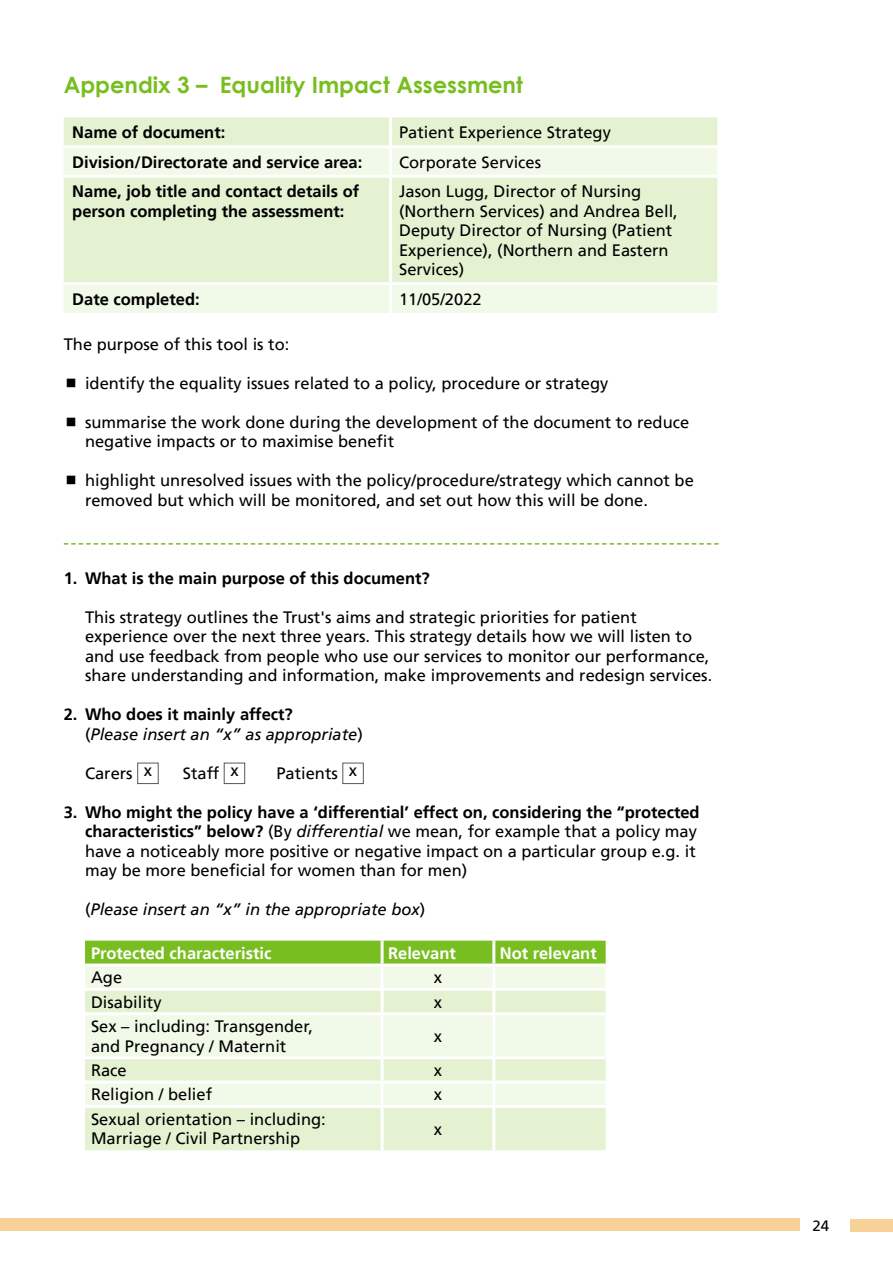
<style>
.page{position:relative;width:893px;height:1263px;background:#fff}
.page>*{position:absolute;margin:0;border:0;box-sizing:border-box;transform-origin:0 0}
.t1{font:700 22.5px "Century Gothic";color:#78be20}
.t2{font:16.5px/19.5px "Frutiger";color:#000}
.t3{font:700 16.5px/19.5px "Frutiger";color:#000}
.t4{font:italic 16.5px/19.5px "Frutiger";color:#000}
.t5{font:700 16.5px "Frutiger";color:#fff}
.t6{font:15px "Frutiger";color:#000}
.s1{font-weight:700;font-style:normal}
.s2{font-style:normal}
.s3{font-weight:700}
.s4{font-style:italic}
</style>
<div class="page">
<div style="left:0;top:1218px;width:799px;height:13px;background:#f8d199"></div>
<div style="left:850px;top:1219px;width:43px;height:12px;background:#f8d199"></div>
<div style="left:64px;top:117px;width:653px;height:28px;background:#e4f2d2"></div>
<svg style="left:64px;top:148px;width:653px;height:165px;background:#e8f4da"></svg>
<hr style="left:64px;top:175px;width:327px;height:3px;background:#fff">
<hr style="left:391px;top:175px;width:326px;height:3px;background:#fff">
<hr style="left:64px;top:282px;width:327px;height:3px;background:#fff">
<hr style="left:391px;top:282px;width:326px;height:3px;background:#fff">
<hr style="left:389px;top:117px;width:3px;height:28px;background:#fff">
<hr style="left:389px;top:148px;width:3px;height:27px;background:#fff">
<hr style="left:389px;top:178px;width:3px;height:104px;background:#fff">
<hr style="left:389px;top:285px;width:3px;height:28px;background:#fff">
<svg style="left:64px;top:543px;width:655px;height:2px"></svg>
<div style="left:137px;top:763px;width:22px;height:21px;border:1px solid #575756"></div>
<div style="left:224px;top:763px;width:21px;height:21px;border:1px solid #575756"></div>
<div style="left:342px;top:763px;width:22px;height:21px;border:1px solid #575756"></div>
<div style="left:85px;top:941px;width:521px;height:22px;background:#78be20"></div>
<div style="left:85px;top:966px;width:521px;height:22px;background:#f1f9e9"></div>
<svg style="left:85px;top:991px;width:521px;height:159px;background:#e9f5dc"></svg>
<hr style="left:381px;top:941px;width:3px;height:22px;background:#fff">
<hr style="left:492px;top:941px;width:3px;height:22px;background:#fff">
<hr style="left:381px;top:966px;width:3px;height:22px;background:#fff">
<hr style="left:492px;top:966px;width:3px;height:22px;background:#fff">
<hr style="left:381px;top:991px;width:3px;height:21px;background:#fff">
<hr style="left:492px;top:991px;width:3px;height:21px;background:#fff">
<hr style="left:85px;top:1012px;width:297px;height:3px;background:#fff">
<hr style="left:382px;top:1012px;width:112px;height:3px;background:#fff">
<hr style="left:381px;top:1015px;width:3px;height:41px;background:#fff">
<hr style="left:494px;top:1012px;width:112px;height:3px;background:#fff">
<hr style="left:492px;top:1015px;width:3px;height:41px;background:#fff">
<hr style="left:85px;top:1056px;width:297px;height:3px;background:#fff">
<hr style="left:382px;top:1056px;width:112px;height:3px;background:#fff">
<hr style="left:381px;top:1059px;width:3px;height:21px;background:#fff">
<hr style="left:494px;top:1056px;width:112px;height:3px;background:#fff">
<hr style="left:492px;top:1059px;width:3px;height:21px;background:#fff">
<hr style="left:85px;top:1080px;width:297px;height:3px;background:#fff">
<hr style="left:382px;top:1080px;width:112px;height:3px;background:#fff">
<hr style="left:381px;top:1083px;width:3px;height:22px;background:#fff">
<hr style="left:494px;top:1080px;width:112px;height:3px;background:#fff">
<hr style="left:492px;top:1083px;width:3px;height:22px;background:#fff">
<hr style="left:85px;top:1105px;width:297px;height:3px;background:#fff">
<hr style="left:382px;top:1105px;width:112px;height:3px;background:#fff">
<hr style="left:381px;top:1108px;width:3px;height:42px;background:#fff">
<hr style="left:494px;top:1105px;width:112px;height:3px;background:#fff">
<hr style="left:492px;top:1108px;width:3px;height:42px;background:#fff">
<h1 class="t1" style="left:64px;top:68px;width:461px">Appendix 3 – Equality Impact Assessment</h1>
<p class="t3" style="left:72px;top:123px;width:155px">Name of document:</p>
<p class="t2" style="left:399px;top:123px;width:213px">Patient Experience Strategy</p>
<p class="t3" style="left:72px;top:152px;width:292px">Division/Directorate and service area:</p>
<p class="t2" style="left:399px;top:152px;width:144px">Corporate Services</p>
<p class="t3" style="left:72px;top:182px;width:288px">Name, job title and contact details of person completing the assessment:</p>
<p class="t2" style="left:399px;top:182px;width:280px">Jason Lugg, Director of Nursing (Northern Services) and Andrea Bell,<br>Deputy Director of Nursing (Patient<br>Experience), (Northern and Eastern<br>Services)</p>
<p class="t3" style="left:72px;top:289px;width:129px">Date completed:</p>
<p class="t2" style="left:399px;top:289px;width:84px">11/05/2022</p>
<p class="t2" style="left:64px;top:334px;width:227px">The purpose of this tool is to:</p>
<p class="t2" style="left:85px;top:373px;width:525px">identify the equality issues related to a policy, procedure or strategy</p>
<p class="t2" style="left:85px;top:412px;width:606px">summarise the work done during the development of the document to reduce negative impacts or to maximise benefit</p>
<p class="t2" style="left:85px;top:471px;width:610px">highlight unresolved issues with the policy/procedure/strategy which cannot be removed but which will be monitored, and set out how this will be done.</p>
<p class="t3" style="left:64px;top:568px;width:367px">1. What is the main purpose of this document?</p>
<p class="t2" style="left:85px;top:607px;width:626px">This strategy outlines the Trust's aims and strategic priorities for patient experience over the next three years. This strategy details how we will listen to and use feedback from people who use our services to monitor our performance, share understanding and information, make improvements and redesign services.</p>
<p class="t4" style="left:85px;top:705px;width:279px;text-indent:-21px"><span class="s1">2. Who does it mainly affect?<br></span><span class="s2">(</span>Please insert an “x” as appropriate<span class="s2">)</span></p>
<p class="t2" style="left:85px;top:763px;width:69px">Carers x</p>
<p class="t2" style="left:183px;top:763px;width:57px">Staff x</p>
<p class="t2" style="left:276px;top:763px;width:82px">Patients x</p>
<p class="t2" style="left:85px;top:802px;width:616px;text-indent:-21px"><span class="s3">3. Who might the policy have a ‘differential’ effect on, considering the “protected characteristics” below?</span> (By <span class="s4">differential</span> we mean, for example that a policy may have a noticeably more positive or negative impact on a particular group e.g. it may be more beneficial for women than for men)</p>
<p class="t4" style="left:85px;top:900px;width:342px"><span class="s2">(</span>Please insert an “x” in the appropriate box<span class="s2">)</span></p>
<p class="t5" style="left:91px;top:943px;width:182px">Protected characteristic</p>
<p class="t5" style="left:388px;top:943px;width:69px">Relevant</p>
<p class="t5" style="left:500px;top:943px;width:98px">Not relevant</p>
<p class="t2" style="left:91px;top:968px;width:33px">Age</p>
<p class="t2" style="left:434px;top:968px;width:10px">x</p>
<p class="t2" style="left:91px;top:992px;width:72px">Disability</p>
<p class="t2" style="left:434px;top:992px;width:10px">x</p>
<p class="t2" style="left:91px;top:1017px;width:223px">Sex – including: Transgender, and Pregnancy / Maternit</p>
<p class="t2" style="left:434px;top:1026px;width:10px">x</p>
<p class="t2" style="left:91px;top:1060px;width:37px">Race</p>
<p class="t2" style="left:434px;top:1060px;width:10px">x</p>
<p class="t2" style="left:91px;top:1085px;width:123px">Religion / belief</p>
<p class="t2" style="left:434px;top:1085px;width:10px">x</p>
<p class="t2" style="left:91px;top:1109px;width:236px">Sexual orientation – including:<br>Marriage / Civil Partnership</p>
<p class="t2" style="left:434px;top:1119px;width:10px">x</p>
<p class="t6" style="left:812px;top:1217px;width:18px">24</p>
</div>
